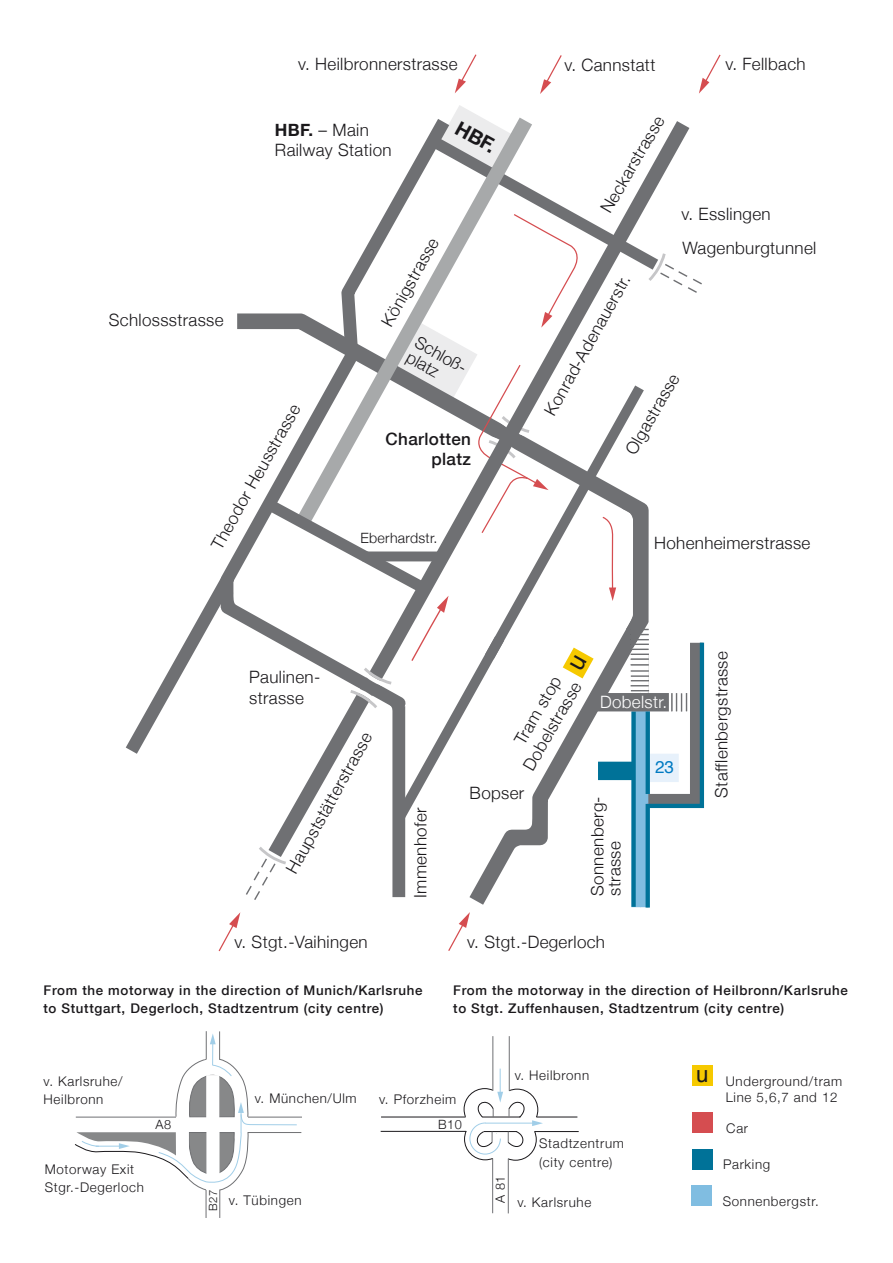
<style>
.page{position:relative;width:893px;height:1263px;background:#fff}
.page>*{position:absolute;margin:0;border:0;box-sizing:border-box;transform-origin:0 0}
.t1{font:700 19.8px "Helvetica Neue";color:#1a181b}
.t2{font:300 16.95px/20.4px "Helvetica Neue";letter-spacing:.02em;color:#1a181b}
.t3{font:500 16.95px/20.4px "Helvetica Neue";letter-spacing:.02em;color:#1a181b;text-align:right}
.t4{font:300 16.95px "Helvetica Neue";letter-spacing:.02em;color:#fff}
.t5{font:16.95px "Helvetica";color:#007ac2}
.t6{font:300 14.1px "Helvetica Neue";letter-spacing:.02em;color:#1a181b}
.t7{font:500 13.35px/18.5px "Helvetica Neue";letter-spacing:.05em;color:#1a181b}
.t8{font:300 13.35px/18.5px "Helvetica Neue";letter-spacing:.05em;color:#1a181b}
.t9{font:300 12.75px "Helvetica Neue";letter-spacing:.04em;color:#1a181b}
.t10{font:300 11.4px "Helvetica Neue";color:#1a181b}
.s1{font-family:"Helvetica Neue LT Std";font-weight:700}
</style>
<div class="page">
<div style="left:692px;top:1066px;width:20px;height:20px;background:#f6c900"></div>
<div style="left:692px;top:1112px;width:20px;height:21px;background:#d54d50"></div>
<div style="left:692px;top:1149px;width:20px;height:21px;background:#007298"></div>
<svg style="left:455px;top:54px;width:22px;height:39px"></svg>
<svg style="left:540px;top:55px;width:22px;height:39px"></svg>
<svg style="left:699px;top:54px;width:22px;height:40px"></svg>
<hr style="left:381px;top:1116px;width:85px;height:1px;background:#1a181b">
<hr style="left:537px;top:1116px;width:40px;height:1px;background:#1a181b">
<hr style="left:381px;top:1131px;width:85px;height:1px;background:#1a181b">
<hr style="left:534px;top:1131px;width:45px;height:1px;background:#1a181b">
<hr style="left:492px;top:1158px;width:1px;height:55px;background:#6f7073">
<hr style="left:508px;top:1158px;width:1px;height:55px;background:#6f7073">
<hr style="left:509px;top:1036px;width:1px;height:55px;background:#6f7073">
<hr style="left:492px;top:1036px;width:1px;height:55px;background:#6f7073">
<div style="left:692px;top:1185px;width:20px;height:21px;background:#80bde1"></div>
<svg style="left:463px;top:1068px;width:80px;height:93px"></svg>
<svg style="left:74px;top:1031px;width:228px;height:187px"></svg>
<svg style="left:125px;top:105px;width:580px;height:847px"></svg>
<p class="t2" style="left:298px;top:54px;width:161px">v. Heilbronnerstrasse</p>
<p class="t2" style="left:109px;top:309px;width:116px">Schlossstrasse</p>
<p class="t2" style="left:275px;top:119px;width:118px"><span class="s1">HBF.</span> – Main<br>Railway Station</p>
<p class="t1" style="left:463px;top:116px;width:44px;rotate:29deg">HBF.</p>
<p class="t2" style="left:377px;top:320px;width:100px;rotate:-61deg">Königstrasse</p>
<p class="t2" style="left:420px;top:333px;width:69px;line-height:17px;rotate:29deg">Schloß&shy;platz</p>
<p class="t2" style="left:207px;top:543px;width:165px;rotate:-61deg">Theodor Heusstrasse</p>
<p class="t3" style="left:386px;top:428px;width:87px">Charlotten platz</p>
<p class="t6" style="left:360px;top:529px;width:78px">Eberhardstr.</p>
<p class="t2" style="left:564px;top:55px;width:93px">v. Cannstatt</p>
<p class="t2" style="left:725px;top:54px;width:82px">v. Fellbach</p>
<p class="t2" style="left:596px;top:206px;width:110px;rotate:-60deg">Neckarstrasse</p>
<p class="t2" style="left:681px;top:203px;width:91px">v. Esslingen</p>
<p class="t2" style="left:682px;top:237px;width:135px">Wagenburgtunnel</p>
<p class="t2" style="left:540px;top:409px;width:160px;rotate:-61deg">Konrad-Adenauerstr.</p>
<p class="t2" style="left:621px;top:447px;width:92px;rotate:-60deg">Olgastrasse</p>
<p class="t2" style="left:654px;top:533px;width:158px">Hohenheimerstrasse</p>
<p class="t2" style="left:249px;top:666px;width:73px">Paulinen&shy;strasse</p>
<p class="t2" style="left:281px;top:867px;width:160px;rotate:-61deg">Haupststätterstrasse</p>
<p class="t2" style="left:235px;top:931px;width:135px">v. Stgt.-Vaihingen</p>
<p class="t2" style="left:410px;top:898px;width:92px;rotate:-90deg">Immenhofer</p>
<p class="t7" style="left:44px;top:980px;width:380px">From the motorway in the direction of Munich/Karlsruhe to Stuttgart, Degerloch, Stadtzentrum (city centre)</p>
<p class="t2" style="left:501px;top:753px;width:101px;text-align:right;rotate:-60deg">Tram stop<br>Dobelstrasse</p>
<p class="t4" style="left:600px;top:691px;width:69px">Dobelstr.</p>
<p class="t5" style="left:655px;top:753px;width:20px">23</p>
<p class="t2" style="left:470px;top:782px;width:56px">Bopser</p>
<p class="t2" style="left:589px;top:896px;width:101px;line-height:17px;rotate:-90deg">Sonnenberg&shy;strasse</p>
<p class="t2" style="left:467px;top:931px;width:139px">v. Stgt.-Degerloch</p>
<p class="t2" style="left:711px;top:797px;width:148px;rotate:-90deg">Stafflenbergstrasse</p>
<p class="t7" style="left:453px;top:980px;width:396px">From the motorway in the direction of Heilbronn/Karlsruhe to Stgt. Zuffenhausen, Stadtzentrum (city centre)</p>
<p class="t8" style="left:44px;top:1071px;width:81px">v. Karlsruhe/<br>Heilbronn</p>
<p class="t9" style="left:156px;top:1116px;width:17px">A8</p>
<p class="t8" style="left:45px;top:1160px;width:101px">Motorway Exit<br>Stgr.-Degerloch</p>
<p class="t8" style="left:255px;top:1089px;width:103px">v. München/Ulm</p>
<p class="t8" style="left:379px;top:1090px;width:79px">v. Pforzheim</p>
<p class="t9" style="left:438px;top:1116px;width:25px">B10</p>
<p class="t10" style="left:206px;top:1211px;width:23px;rotate:-90deg">B27</p>
<p class="t8" style="left:229px;top:1191px;width:74px">v. Tübingen</p>
<p class="t8" style="left:515px;top:1066px;width:76px">v. Heilbronn</p>
<p class="t9" style="left:492px;top:1203px;width:29px;rotate:-90deg">A 81</p>
<p class="t8" style="left:539px;top:1134px;width:86px">Stadtzentrum (city centre)</p>
<p class="t8" style="left:517px;top:1192px;width:75px">v. Karlsruhe</p>
<p class="t8" style="left:726px;top:1073px;width:118px;line-height:16px;text-indent:-30px"><sup>u</sup> Underground/tram<br>Line 5,6,7 and 12</p>
<p class="t8" style="left:726px;top:1119px;width:23px">Car</p>
<p class="t8" style="left:723px;top:1155px;width:49px">Parking</p>
<p class="t8" style="left:723px;top:1191px;width:98px">Sonnenbergstr.</p>
</div>
